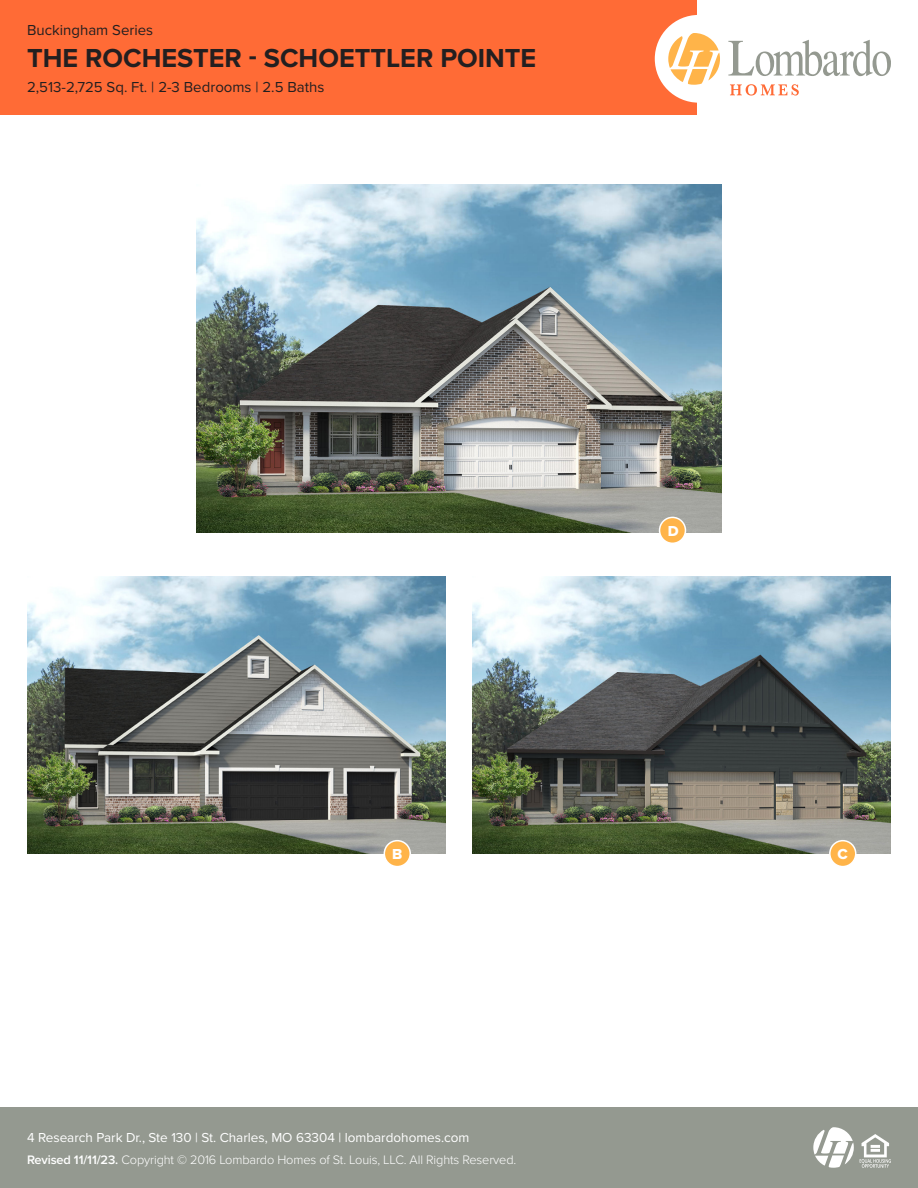
<style>
.page{position:relative;width:918px;height:1188px;background:#fff}
.page>*{position:absolute;margin:0;border:0;box-sizing:border-box;transform-origin:0 0}
.t1{font:700 27px "Proxima Nova";color:#231f20}
.t2{font:15px "Proxima Nova";color:#231f20}
.t3{font:15px "Proxima Nova Extrabld";color:#fff}
.t4{font:13.5px "Proxima Nova";color:#fff}
.t5{font:300 12.75px "Proxima Nova";letter-spacing:-.01em;color:#fff}
.s1{font-weight:600}
</style>
<div class="page">
<div style="left:0;top:1107px;width:918px;height:81px;background:#949990"></div>
<svg style="left:860px;top:1134px;width:31px;height:34px"></svg>
<svg style="left:813px;top:1127px;width:41px;height:41px"></svg>
<div style="left:0;top:0;width:697px;height:114px;background:#ff6b36"></div>
<svg style="left:728px;top:40px;width:163px;height:36px"></svg>
<svg style="left:655px;top:15px;width:65px;height:88px"></svg>
<svg style="left:730px;top:84px;width:69px;height:12px"></svg>
<img style="left:27px;top:577px;width:419px;height:277px">
<div style="left:384px;top:841px;width:26px;height:26px;background:#ffb449;border-radius:50%"></div>
<div style="left:384px;top:840px;width:27px;height:27px;border:2px solid #fff;border-radius:50%"></div>
<img style="left:473px;top:577px;width:418px;height:277px">
<div style="left:830px;top:841px;width:26px;height:26px;background:#ffb449;border-radius:50%"></div>
<div style="left:829px;top:840px;width:27px;height:27px;border:2px solid #fff;border-radius:50%"></div>
<img style="left:197px;top:185px;width:524px;height:347px">
<div style="left:660px;top:517px;width:25px;height:26px;background:#ffb449;border-radius:50%"></div>
<div style="left:659px;top:517px;width:27px;height:27px;border:2px solid #fff;border-radius:50%"></div>
<p class="t2" style="left:27px;top:19px;width:128px">Buckingham Series</p>
<p class="t1" style="left:27px;top:38px;width:511px">THE ROCHESTER - SCHOETTLER POINTE</p>
<p class="t2" style="left:27px;top:76px;width:299px">2,513-2,725 Sq. Ft. | 2-3 Bedrooms | 2.5 Baths</p>
<p class="t3" style="left:668px;top:519px;width:12px">D</p>
<p class="t3" style="left:392px;top:843px;width:12px">B</p>
<p class="t3" style="left:838px;top:843px;width:12px">C</p>
<p class="t4" style="left:27px;top:1127px;width:444px">4 Research Park Dr., Ste 130 | St. Charles, MO 63304 | lombardohomes.com</p>
<p class="t5" style="left:27px;top:1150px;width:491px"><span class="s1">Revised 11/11/23.</span> Copyright © 2016 Lombardo Homes of St. Louis, LLC. All Rights Reserved.</p>
</div>
